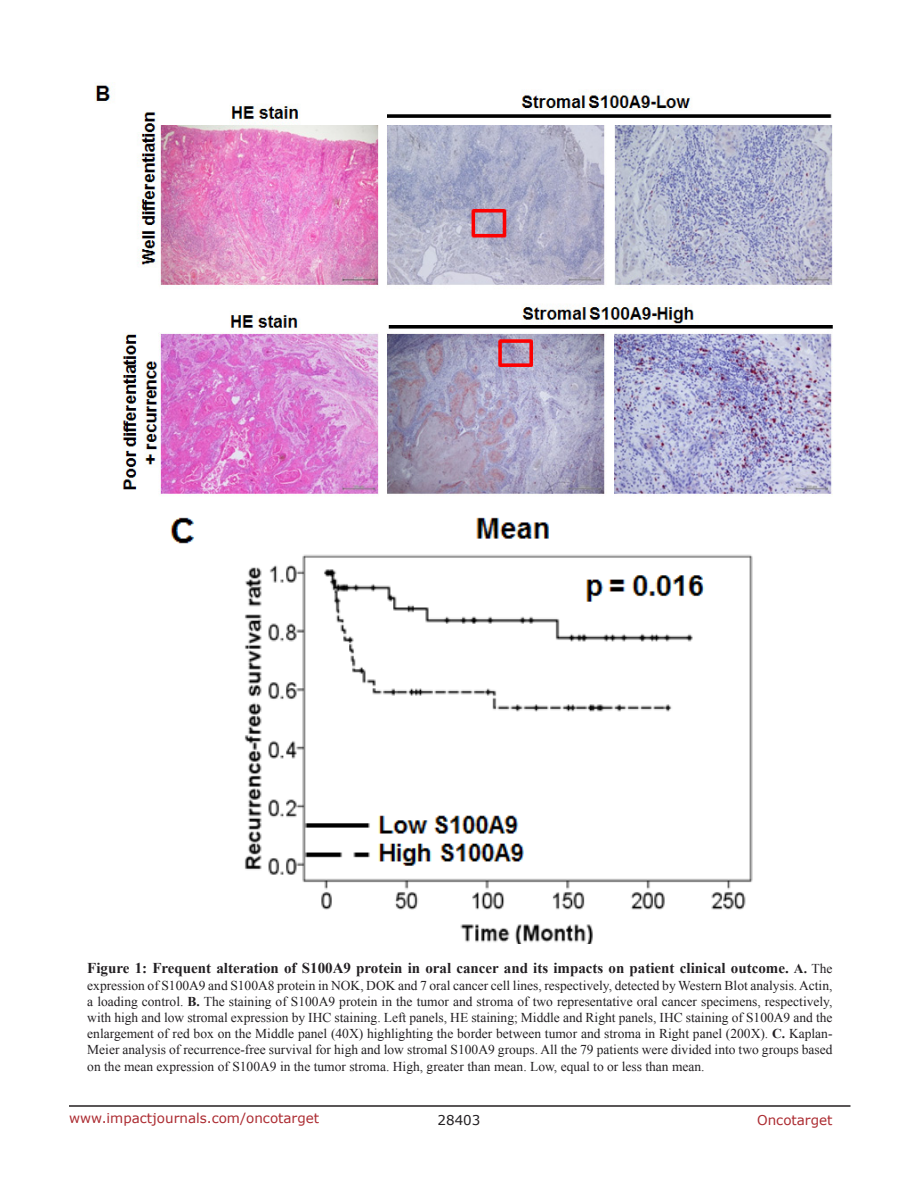
<style>
.page{position:relative;width:918px;height:1188px;background:#fff}
.page>*{position:absolute;margin:0;border:0;box-sizing:border-box;transform-origin:0 0}
.FigureText{font:700 15px "Times New Roman";color:#221f22}
.FigureText-2{font:13.5px/16.2px "Times New Roman";color:#221f22;text-align:justify}
.t1{font:13.5px "Verdana";color:#ac2b31}
.t2{font:13.5px "Verdana";color:#221f22}
.s1{font-size:13.5px}
.s2{font-weight:400;font-size:13.5px}
.s3{font-weight:700}
</style>
<div class="page">
<hr style="left:69px;top:1105px;width:781px;height:2px;background:#231f20">
<img style="left:95px;top:82px;width:737px;height:413px">
<img style="left:170px;top:517px;width:583px;height:426px">
<p class="FigureText" style="left:87px;top:958px;width:747px">Figure 1: Frequent alteration of S100A9 protein in oral cancer and its impacts on patient clinical outcome. <span class="s1">A.</span> <span class="s2">The</span></p>
<p class="FigureText-2" style="left:87px;top:977px;width:747px">expression of S100A9 and S100A8 protein in NOK, DOK and 7 oral cancer cell lines, respectively, detected by Western Blot analysis. Actin, a loading control. <span class="s3">B.</span> The staining of S100A9 protein in the tumor and stroma of two representative oral cancer specimens, respectively, with high and low stromal expression by IHC staining. Left panels, HE staining; Middle and Right panels, IHC staining of S100A9 and the enlargement of red box on the Middle panel (40X) highlighting the border between tumor and stroma in Right panel (200X). <span class="s3">C.</span> Kaplan-Meier analysis of recurrence-free survival for high and low stromal S100A9 groups. All the 79 patients were divided into two groups based on the mean expression of S100A9 in the tumor stroma. High, greater than mean. Low, equal to or less than mean.</p>
<p class="t1" style="left:69px;top:1109px;width:252px">www.impactjournals.com/oncotarget</p>
<p class="t2" style="left:438px;top:1111px;width:44px">28403</p>
<p class="t1" style="left:757px;top:1111px;width:77px">Oncotarget</p>
</div>
